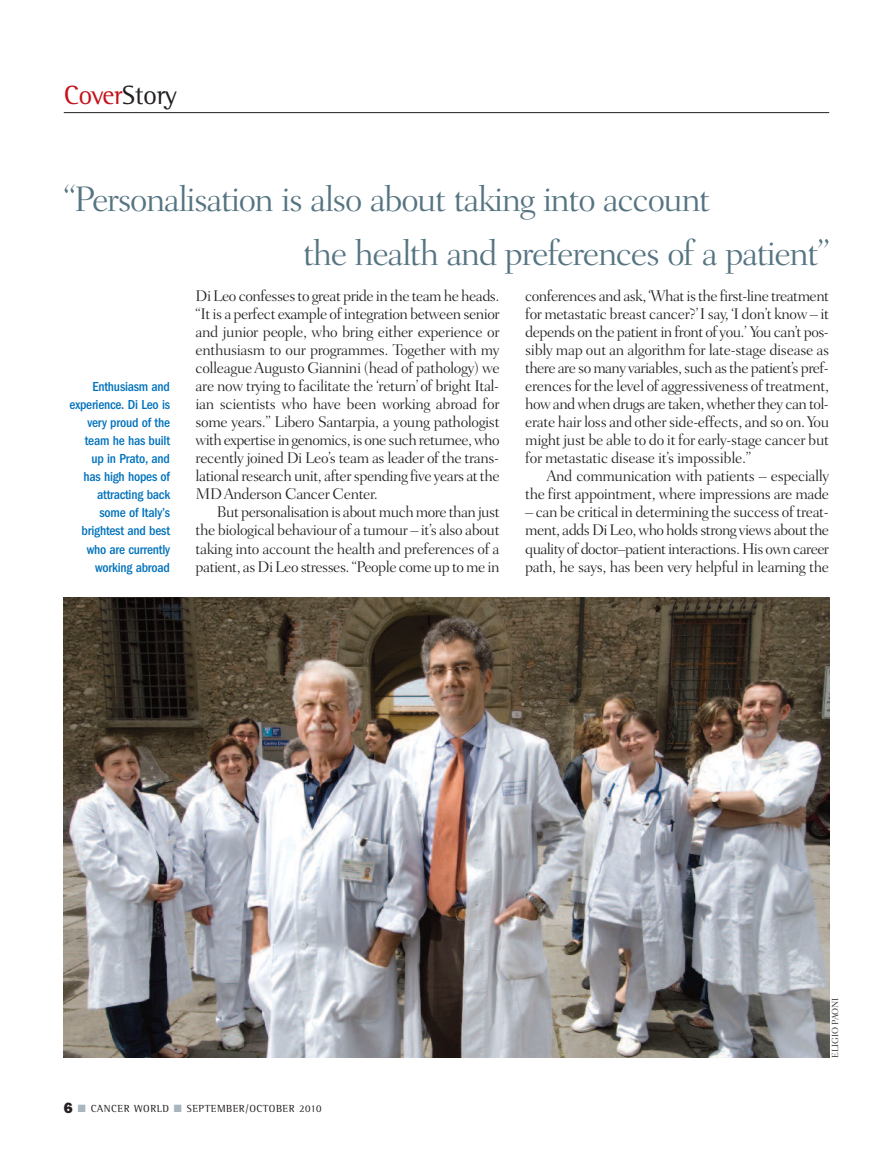
<style>
.page{position:relative;width:893px;height:1149px;background:#fff}
.page>*{position:absolute;margin:0;border:0;box-sizing:border-box;transform-origin:0 0}
.t1{font:300 36px/54px "Fairfield LH";letter-spacing:-.04em;color:#557482}
.t2{font:27px "Rotis Semi Serif";letter-spacing:-.015em;color:#c4121a}
.t3{font:300 15.75px/18px "Fairfield LH";letter-spacing:-.025em;color:#231f20;text-align:justify}
.t4{font:500 condensed 13.5px/18px "Franklin Gothic";letter-spacing:-.015em;color:#0072bc;text-align:right}
.t5{font:10.5px "Rotis Semi Serif";letter-spacing:.05em;color:#231f20}
.t6{font:300 9px "Fairfield LH";letter-spacing:-.015em;color:#231f20}
.s1{color:#231f20}
.s2{font-family:"Franklin Gothic";font-weight:800;font-size:15px}
.s3{color:#a8b6be}
</style>
<div class="page">
<hr style="left:64px;top:112px;width:765px;height:1px;background:#231f20">
<img style="left:64px;top:597px;width:765px;height:460px">
<h2 class="t2" style="left:64px;top:86px;width:115px">Cover<span class="s1">Story</span></h2>
<h1 class="t1" style="left:303px;top:175px;width:528px;text-indent:-239px">“Personalisation is also about taking into account<br>the health and preferences of a patient”</h1>
<p class="t4" style="left:70px;top:377px;width:102px">Enthusiasm and experience. Di Leo is very proud of the team he has built up in Prato, and<br>has high hopes of attracting back some of Italy’s brightest and best who are currently working abroad</p>
<p class="t3" style="left:196px;top:288px;width:306px">Di Leo confesses to great pride in the team he heads. “It is a perfect example of integration between senior and junior people, who bring either experience or enthusiasm to our programmes. Together with my colleagueAugusto Giannini (head of pathology) we are now trying to facilitate the ‘return’ of bright Ital&shy;ian scientists who have been working abroad for some years.” Libero Santarpia, a young pathologist with expertise in genomics, is one such returnee, who recently joined Di Leo’s team as leader of the trans&shy;lational research unit, after spending five years at the MDAnderson Cancer Center.</p>
<p class="t3" style="left:196px;top:504px;width:306px;text-indent:21px">But personalisation is about much more than just the biological behaviour of a tumour – it’s also about taking into account the health and preferences of a patient, as Di Leo stresses. “People come up to me in</p>
<p class="t3" style="left:525px;top:288px;width:306px">conferences and ask, ‘What is the first-line treatment for metastatic breast cancer?’I say, ‘I don’t know – it depends on the patient in front of you.’ You can’t pos&shy;sibly map out an algorithm for late-stage disease as there are so many variables, such as the patient’s pref&shy;erences for the level of aggressiveness of treatment, how and when drugs are taken, whether they can tol&shy;erate hair loss and other side-effects, and so on.You might just be able to do it for early-stage cancer but for metastatic disease it’s impossible.”</p>
<p class="t3" style="left:525px;top:468px;width:306px;text-align:right">And communication with patients – especially the first appointment, where impressions are made</p>
<p class="t3" style="left:525px;top:504px;width:306px">– can be critical in determining the success of treat&shy;ment, adds Di Leo, who holds strong views about the quality of doctor–patient interactions. His own career path, he says, has been very helpful in learning the</p>
<p class="t5" style="left:64px;top:1104px;width:259px"><span class="s2">6</span> <span class="s3">■</span> CANCER WORLD <span class="s3">■</span> SEPTEMBER/OCTOBER 2010</p>
<p class="t6" style="left:832px;top:1057px;width:62px;rotate:-90deg">ELIGIO PAONI</p>
</div>
